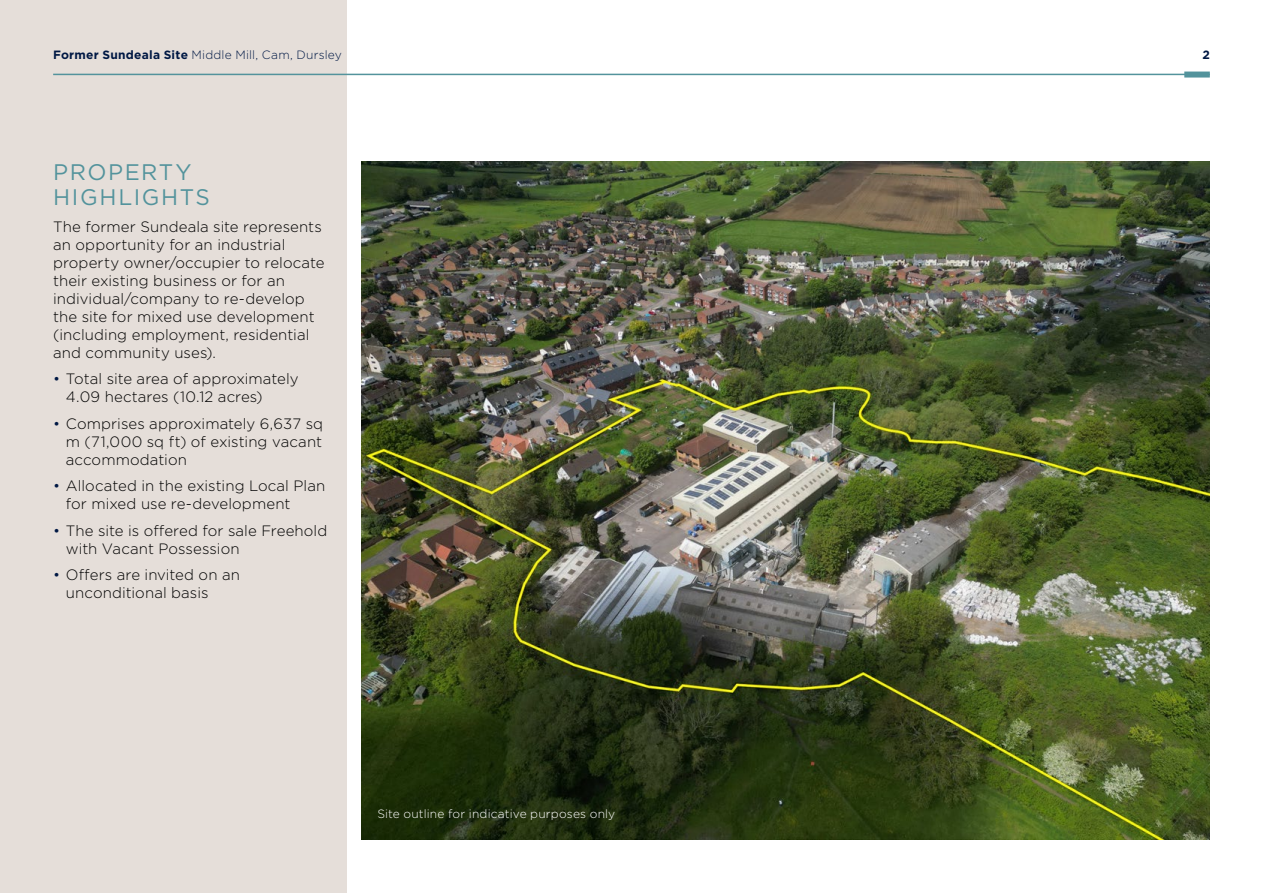
<style>
.page{position:relative;width:1263px;height:893px;background:#fff}
.page>*{position:absolute;margin:0;border:0;box-sizing:border-box;transform-origin:0 0}
.t1{font:22.5px/25.5px "Gotham";letter-spacing:.07em;color:#53939c}
.t2{font:300 15px/18px "Gotham";letter-spacing:.005em;color:#000}
.t3{font:300 12px "Gotham";letter-spacing:.015em;color:#001844}
.t4{font:300 12px "Gotham";letter-spacing:.01em;color:#fff}
.t5{font:700 12px "Gotham";color:#001844}
.s1{font-weight:700}
.s2{color:#001844}
</style>
<div class="page">
<div style="left:0;top:0;width:347px;height:893px;background:#e5ded9"></div>
<div style="left:1184px;top:72px;width:26px;height:6px;background:#53939c"></div>
<hr style="left:53px;top:74px;width:1157px;height:1px;background:#53939c">
<img style="left:361px;top:162px;width:849px;height:678px">
<p class="t3" style="left:53px;top:47px;width:290px"><span class="s1">Former Sundeala Site</span> Middle Mill, Cam, Dursley</p>
<p class="t5" style="left:1202px;top:47px;width:9px">2</p>
<h1 class="t1" style="left:53px;top:158px;width:158px">PROPERTY<br>HIGHLIGHTS</h1>
<p class="t2" style="left:53px;top:217px;width:273px">The former Sundeala site represents an opportunity for an industrial property owner/occupier to relocate their existing business or for an individual/company to re-develop the site for mixed use development (including employment, residential and community uses).</p>
<p class="t2" style="left:66px;top:369px;width:234px;text-indent:-13px"><span class="s2">•</span> Total site area of approximately<br>4.09 hectares (10.12 acres)</p>
<p class="t2" style="left:66px;top:414px;width:259px;text-align:justify;text-indent:-13px"><span class="s2">•</span> Comprises approximately 6,637 sq m (71,000 sq ft) of existing vacant accommodation</p>
<p class="t2" style="left:66px;top:476px;width:261px;text-indent:-13px"><span class="s2">•</span> Allocated in the existing Local Plan for mixed use re-development</p>
<p class="t2" style="left:66px;top:521px;width:263px;text-indent:-13px"><span class="s2">•</span> The site is offered for sale Freehold with Vacant Possession</p>
<p class="t2" style="left:66px;top:565px;width:176px;text-indent:-13px"><span class="s2">•</span> Offers are invited on an unconditional basis</p>
<p class="t4" style="left:377px;top:806px;width:239px">Site outline for indicative purposes only</p>
</div>
